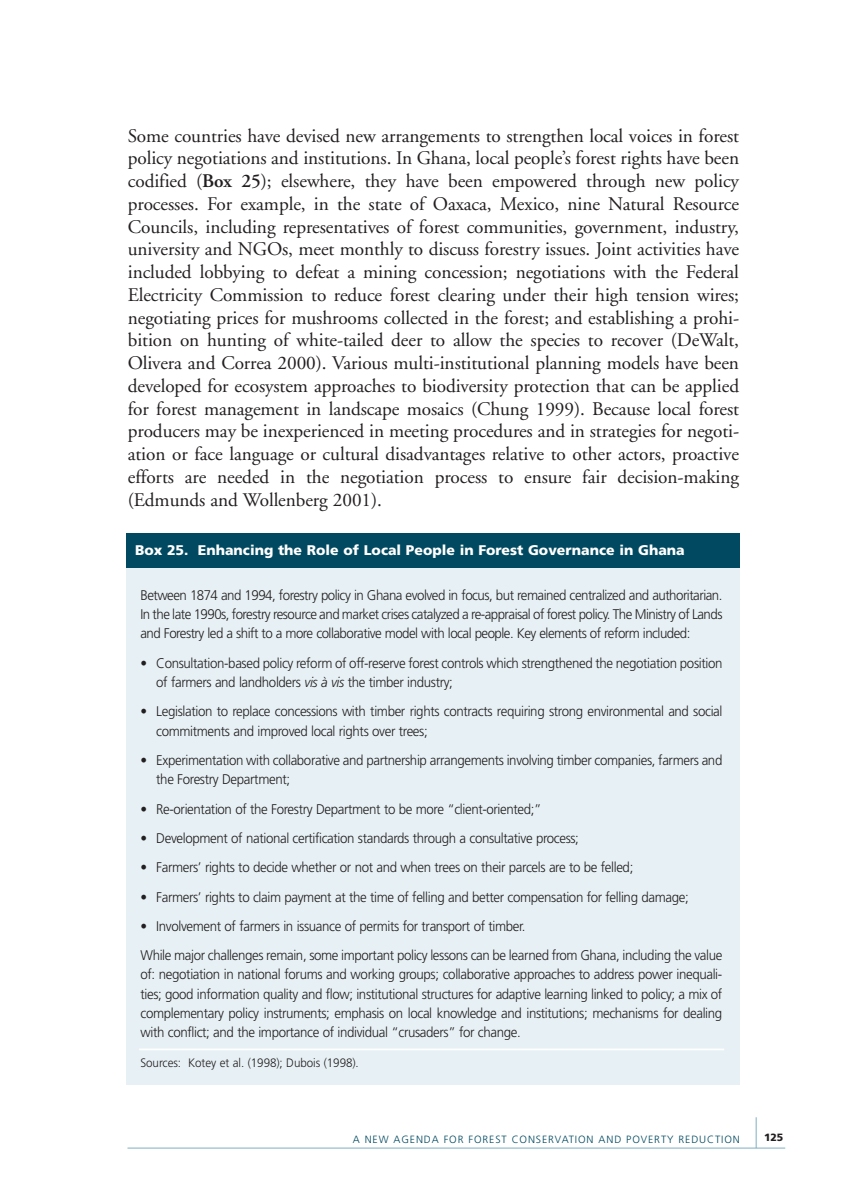
<style>
.page{position:relative;width:851px;height:1197px;background:#fff}
.page>*{position:absolute;margin:0;border:0;box-sizing:border-box;transform-origin:0 0}
.t1{font:19.25px/22.8px "Adobe Garamond";letter-spacing:-.005em;color:#231f20;text-align:justify}
.t2{font:300 14px/19.2px "Frutiger";letter-spacing:-.03em;color:#231f20;scale:.95 1}
.t3{font:900 14px "Frutiger";color:#fff}
.t4{font:300 12.25px "Frutiger";letter-spacing:-.005em;color:#231f20;scale:.95 1}
.t5{font:300 10.5px "Frutiger";letter-spacing:.085em;color:#004960}
.t6{font:900 10.5px "Frutiger";color:#231f20}
.s1{font-weight:600}
.s2{font-style:italic}
</style>
<div class="page">
<hr style="left:127px;top:1148px;width:658px;height:1px;background:#7daec1">
<hr style="left:755px;top:1117px;width:1px;height:31px;background:#7daec1">
<div style="left:126px;top:551px;width:614px;height:533px;background:#e7f1f5"></div>
<div style="left:126px;top:533px;width:614px;height:35px;background:#004960"></div>
<hr style="left:139px;top:1049px;width:585px;height:1px;background:#fff">
<p class="t1" style="left:128px;top:126px;width:612px">Some countries have devised new arrangements to strengthen local voices in forest policy negotiations and institutions. In Ghana, local people’s forest rights have been codified (<span class="s1">Box 25</span>); elsewhere, they have been empowered through new policy processes. For example, in the state of Oaxaca, Mexico, nine Natural Resource Councils, including representatives of forest communities, government, industry, university and NGOs, meet monthly to discuss forestry issues. Joint activities have included lobbying to defeat a mining concession; negotiations with the Federal Electricity Commission to reduce forest clearing under their high tension wires; negotiating prices for mushrooms collected in the forest; and establishing a prohi&shy;bition on hunting of white-tailed deer to allow the species to recover (DeWalt, Olivera and Correa 2000). Various multi-institutional planning models have been developed for ecosystem approaches to biodiversity protection that can be applied for forest management in landscape mosaics (Chung 1999). Because local forest producers may be inexperienced in meeting procedures and in strategies for negoti&shy;ation or face language or cultural disadvantages relative to other actors, proactive efforts are needed in the negotiation process to ensure fair decision-making (Edmunds and Wollenberg 2001).</p>
<p class="t3" style="left:135px;top:544px;width:551px">Box 25. Enhancing the Role of Local People in Forest Governance in Ghana</p>
<p class="t2" style="left:140px;top:587px;width:614px;text-align:justify">Between 1874 and 1994, forestry policy in Ghana evolved in focus, but remained centralized and authoritarian.<br>In the late 1990s, forestry resource and market crises catalyzed a re-appraisal of forest policy. The Ministry of Lands and Forestry led a shift to a more collaborative model with local people. Key elements of reform included:</p>
<p class="t2" style="left:156px;top:654px;width:597px;text-indent:-16px">• Consultation-based policy reform of off-reserve forest controls which strengthened the negotiation position of farmers and landholders <span class="s2">vis à vis</span> the timber industry;</p>
<p class="t2" style="left:156px;top:703px;width:597px;text-indent:-16px">• Legislation to replace concessions with timber rights contracts requiring strong environmental and social commitments and improved local rights over trees;</p>
<p class="t2" style="left:156px;top:752px;width:597px;text-indent:-16px">• Experimentation with collaborative and partnership arrangements involving timber companies, farmers and the Forestry Department;</p>
<p class="t2" style="left:140px;top:800px;width:423px">• Re-orientation of the Forestry Department to be more “client-oriented;”</p>
<p class="t2" style="left:140px;top:829px;width:463px">• Development of national certification standards through a consultative process;</p>
<p class="t2" style="left:140px;top:859px;width:520px">• Farmers’ rights to decide whether or not and when trees on their parcels are to be felled;</p>
<p class="t2" style="left:140px;top:888px;width:578px">• Farmers’ rights to claim payment at the time of felling and better compensation for felling damage;</p>
<p class="t2" style="left:140px;top:912px;width:614px;line-height:29.4px">• Involvement of farmers in issuance of permits for transport of timber.<br>While major challenges remain, some important policy lessons can be learned from Ghana, including the value</p>
<p class="t2" style="left:140px;top:966px;width:614px;text-align:justify">of: negotiation in national forums and working groups; collaborative approaches to address power inequali&shy;ties; good information quality and flow; institutional structures for adaptive learning linked to policy; a mix of complementary policy instruments; emphasis on local knowledge and institutions; mechanisms for dealing with conflict; and the importance of individual “crusaders” for change.</p>
<p class="t4" style="left:140px;top:1057px;width:231px">Sources: Kotey et al. (1998); Dubois (1998).</p>
<p class="t5" style="left:353px;top:1135px;width:388px">A NEW AGENDA FOR FOREST CONSERVATION AND POVERTY REDUCTION</p>
<p class="t6" style="left:764px;top:1133px;width:21px">125</p>
</div>
